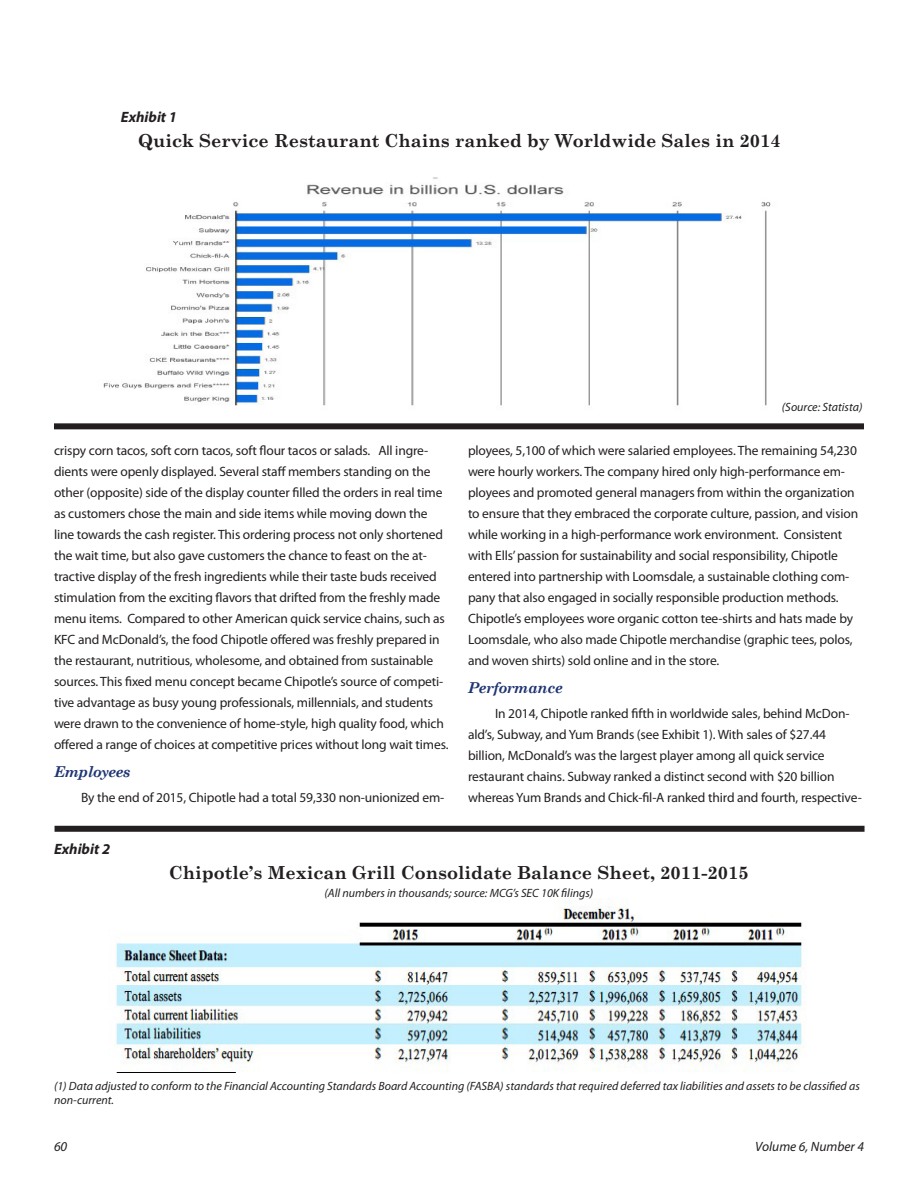
<style>
.page{position:relative;width:918px;height:1188px;background:#fff}
.page>*{position:absolute;margin:0;border:0;box-sizing:border-box;transform-origin:0 0}
.Table_chart_header{font:700 18px "Century Schoolbook";color:#231f20}
.Article_Sub-heading{font:italic 700 15px "Century Schoolbook";letter-spacing:-.03em;color:#1e3473}
.Table{font:italic 700 15px "Myriad Pro";color:#231f20}
.Article_Text{font:13.5px/21px "Myriad Pro";letter-spacing:-.01em;color:#231f20}
.t1{font:italic 13.5px "Myriad Pro";color:#231f20}
.Article_Text-2{font:italic 12px/14.4px "Myriad Pro";color:#231f20}
.Table_chart_header-2{font:italic 12px "Myriad Pro";color:#231f20}
</style>
<div class="page">
<img style="left:103px;top:177px;width:668px;height:229px">
<div style="left:54px;top:423px;width:810px;height:6px;background:#231f20"></div>
<img style="left:115px;top:899px;width:690px;height:173px">
<div style="left:55px;top:826px;width:810px;height:6px;background:#231f20"></div>
<p class="Table" style="left:121px;top:107px;width:58px">Exhibit 1</p>
<p class="Table_chart_header" style="left:138px;top:126px;width:644px">Quick Service Restaurant Chains ranked by Worldwide Sales in 2014</p>
<p class="Article_Text" style="left:54px;top:440px;width:396px">crispy corn tacos, soft corn tacos, soft flour tacos or salads. All ingre&shy;dients were openly displayed. Several staff members standing on the other (opposite) side of the display counter filled the orders in real time as customers chose the main and side items while moving down the line towards the cash register. This ordering process not only shortened the wait time, but also gave customers the chance to feast on the at&shy;tractive display of the fresh ingredients while their taste buds received stimulation from the exciting flavors that drifted from the freshly made menu items. Compared to other American quick service chains, such as KFC and McDonald’s, the food Chipotle offered was freshly prepared in the restaurant, nutritious, wholesome, and obtained from sustainable sources. This fixed menu concept became Chipotle’s source of competi&shy;tive advantage as busy young professionals, millennials, and students were drawn to the convenience of home-style, high quality food, which offered a range of choices at competitive prices without long wait times.</p>
<p class="Article_Sub-heading" style="left:54px;top:760px;width:78px">Employees</p>
<p class="Article_Text" style="left:81px;top:786px;width:365px">By the end of 2015, Chipotle had a total 59,330 non-unionized em-</p>
<p class="Table" style="left:54px;top:840px;width:58px">Exhibit 2</p>
<p class="Table_chart_header-2" style="left:782px;top:399px;width:82px">(Source: Statista)</p>
<p class="Article_Text" style="left:468px;top:440px;width:392px">ployees, 5,100 of which were salaried employees. The remaining 54,230 were hourly workers. The company hired only high-performance em&shy;ployees and promoted general managers from within the organization to ensure that they embraced the corporate culture, passion, and vision while working in a high-performance work environment. Consistent with Ells’ passion for sustainability and social responsibility, Chipotle entered into partnership with Loomsdale, a sustainable clothing com&shy;pany that also engaged in socially responsible production methods.<br>Chipotle’s employees wore organic cotton tee-shirts and hats made by Loomsdale, who also made Chipotle merchandise (graphic tees, polos, and woven shirts) sold online and in the store.</p>
<p class="Article_Sub-heading" style="left:468px;top:676px;width:96px">Performance</p>
<p class="Article_Text" style="left:468px;top:702px;width:396px;text-indent:27px">In 2014, Chipotle ranked fifth in worldwide sales, behind McDon&shy;ald’s, Subway, and Yum Brands (see Exhibit 1). With sales of $27.44 billion, McDonald’s was the largest player among all quick service restaurant chains. Subway ranked a distinct second with $20 billion whereas Yum Brands and Chick-fil-A ranked third and fourth, respective-</p>
<p class="Table_chart_header" style="left:169px;top:858px;width:581px">Chipotle’s Mexican Grill Consolidate Balance Sheet, 2011-2015</p>
<p class="Article_Text-2" style="left:325px;top:886px;width:270px">(All numbers in thousands; source: MCG’s SEC 10K filings)</p>
<p class="Article_Text-2" style="left:54px;top:1078px;width:807px">(1) Data adjusted to conform to the Financial Accounting Standards Board Accounting (FASBA) standards that required deferred tax liabilities and assets to be classified as non-current.</p>
<p class="t1" style="left:54px;top:1138px;width:15px">60</p>
<p class="t1" style="left:755px;top:1138px;width:110px">Volume 6, Number 4</p>
</div>
